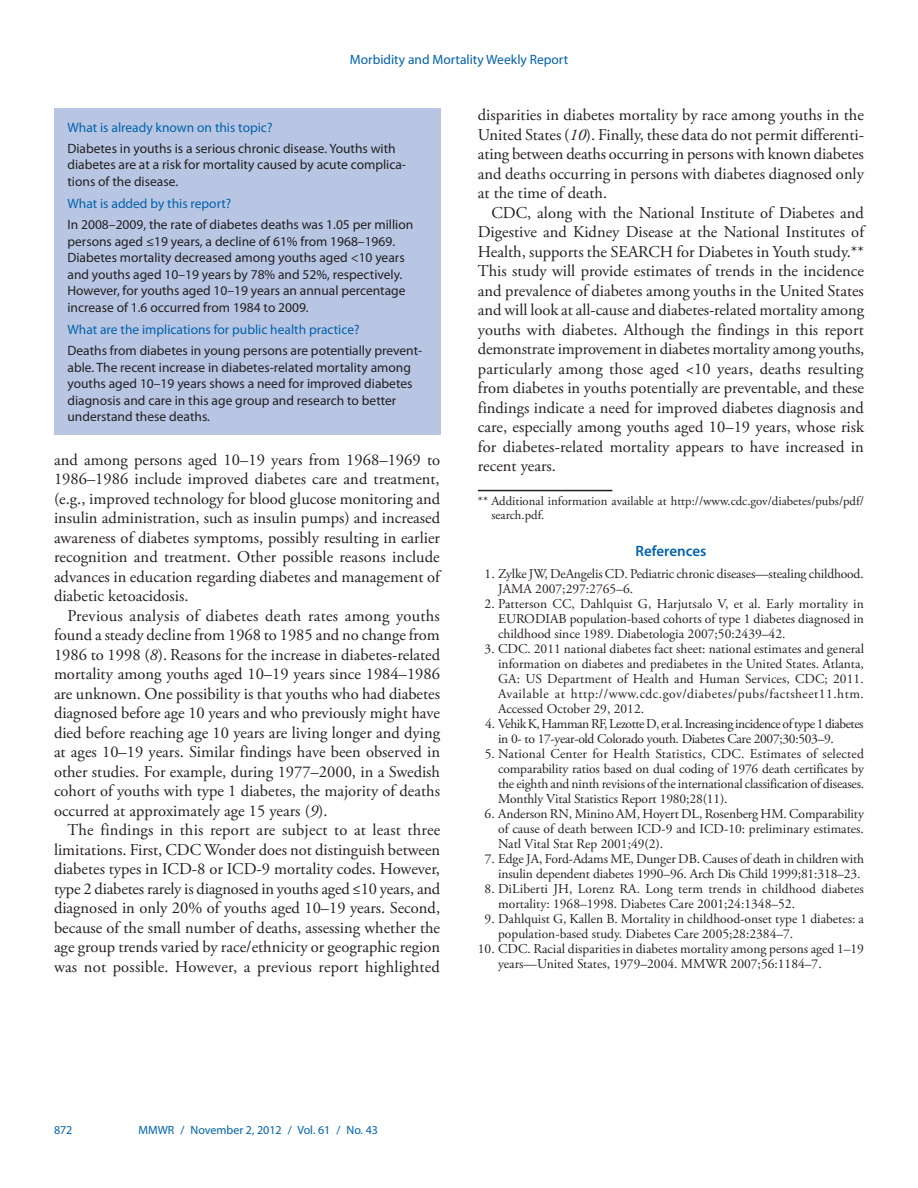
<style>
.page{position:relative;width:918px;height:1188px;background:#fff}
.page>*{position:absolute;margin:0;border:0;box-sizing:border-box;transform-origin:0 0}
.body_copy{font:16.5px/19.5px "Adobe Garamond Pro";color:#231f20;text-align:justify}
.headline3{font:600 15px "Myriad Pro";color:#0161ab}
.reference_text_1-99{font:13.5px/15px "Adobe Garamond Pro";color:#231f20}
.fb_answer{font:13.5px/16.5px "Myriad Pro";color:#231f20}
.fb_question{font:13.5px "Myriad Pro";color:#0161ab}
.reference_text_1-99-2{font:13.5px/15px "Adobe Garamond Pro";letter-spacing:-.035em;color:#231f20}
.footnote_w_rule_text{font:12.75px/14.2px "Adobe Garamond Pro";color:#231f20}
.footer_left{font:12px "Myriad Pro";color:#0161ab}
.s1{font-style:italic}
</style>
<div class="page">
<div style="left:54px;top:108px;width:386px;height:327px;background:#b8c6e3"></div>
<hr style="left:478px;top:490px;width:134px;height:1px;background:#231f20">
<p class="fb_question" style="left:350px;top:51px;width:220px">Morbidity and Mortality Weekly Report</p>
<p class="fb_question" style="left:68px;top:119px;width:206px">What is already known on this topic?</p>
<p class="fb_answer" style="left:68px;top:140px;width:340px">Diabetes in youths is a serious chronic disease. Youths with diabetes are at a risk for mortality caused by acute complica&shy;tions of the disease.</p>
<p class="fb_question" style="left:68px;top:195px;width:165px">What is added by this report?</p>
<p class="fb_answer" style="left:68px;top:216px;width:347px">In 2008–2009, the rate of diabetes deaths was 1.05 per million persons aged ≤19 years, a decline of 61% from 1968–1969.<br>Diabetes mortality decreased among youths aged &lt;10 years and youths aged 10–19 years by 78% and 52%, respectively.<br>However, for youths aged 10–19 years an annual percentage increase of 1.6 occurred from 1984 to 2009.</p>
<p class="fb_question" style="left:68px;top:321px;width:294px">What are the implications for public health practice?</p>
<p class="fb_answer" style="left:68px;top:342px;width:356px">Deaths from diabetes in young persons are potentially prevent&shy;able. The recent increase in diabetes-related mortality among youths aged 10–19 years shows a need for improved diabetes diagnosis and care in this age group and research to better understand these deaths.</p>
<p class="body_copy" style="left:54px;top:450px;width:388px">and among persons aged 10–19 years from 1968–1969 to 1986–1986 include improved diabetes care and treatment, (e.g., improved technology for blood glucose monitoring and insulin administration, such as insulin pumps) and increased awareness of diabetes symptoms, possibly resulting in earlier recognition and treatment. Other possible reasons include advances in education regarding diabetes and management of diabetic ketoacidosis.</p>
<p class="body_copy" style="left:54px;top:606px;width:388px;text-indent:13px">Previous analysis of diabetes death rates among youths found a steady decline from 1968 to 1985 and no change from 1986 to 1998 (<span class="s1">8</span>). Reasons for the increase in diabetes-related mortality among youths aged 10–19 years since 1984–1986 are unknown. One possibility is that youths who had diabetes diagnosed before age 10 years and who previously might have died before reaching age 10 years are living longer and dying at ages 10–19 years. Similar findings have been observed in other studies. For example, during 1977–2000, in a Swedish cohort of youths with type 1 diabetes, the majority of deaths occurred at approximately age 15 years (<span class="s1">9</span>).</p>
<p class="body_copy" style="left:54px;top:821px;width:388px;text-indent:13px">The findings in this report are subject to at least three limitations. First, CDC Wonder does not distinguish between diabetes types in ICD-8 or ICD-9 mortality codes. However, type 2 diabetes rarely is diagnosed in youths aged ≤10 years, and diagnosed in only 20% of youths aged 10–19 years. Second, because of the small number of deaths, assessing whether the age group trends varied by race/ethnicity or geographic region was not possible. However, a previous report highlighted</p>
<p class="body_copy" style="left:478px;top:106px;width:388px">disparities in diabetes mortality by race among youths in the United States (<span class="s1">10</span>). Finally, these data do not permit differenti&shy;ating between deaths occurring in persons with known diabetes and deaths occurring in persons with diabetes diagnosed only at the time of death.</p>
<p class="body_copy" style="left:478px;top:203px;width:388px;text-indent:13px">CDC, along with the National Institute of Diabetes and Digestive and Kidney Disease at the National Institutes of Health, supports the SEARCH for Diabetes in Youth study.** This study will provide estimates of trends in the incidence and prevalence of diabetes among youths in the United States and will look at all-cause and diabetes-related mortality among youths with diabetes. Although the findings in this report demonstrate improvement in diabetes mortality among youths, particularly among those aged &lt;10 years, deaths resulting from diabetes in youths potentially are preventable, and these findings indicate a need for improved diabetes diagnosis and care, especially among youths aged 10–19 years, whose risk for diabetes-related mortality appears to have increased in recent years.</p>
<p class="footnote_w_rule_text" style="left:491px;top:494px;width:374px;text-indent:-13px">** Additional information available at http://www.cdc.gov/diabetes/pubs/pdf/ search.pdf.</p>
<p class="headline3" style="left:636px;top:542px;width:72px">References</p>
<p class="reference_text_1-99" style="left:498px;top:567px;width:367px;text-indent:-14px">1. Zylke JW, DeAngelis CD. Pediatric chronic diseases—stealing childhood.<br>JAMA 2007;297:2765–6.</p>
<p class="reference_text_1-99" style="left:498px;top:597px;width:367px;text-align:justify;text-indent:-14px">2. Patterson CC, Dahlquist G, Harjutsalo V, et al. Early mortality in EURODIAB population-based cohorts of type 1 diabetes diagnosed in childhood since 1989. Diabetologia 2007;50:2439–42.</p>
<p class="reference_text_1-99" style="left:498px;top:642px;width:367px;text-align:justify;text-indent:-14px">3. CDC. 2011 national diabetes fact sheet: national estimates and general information on diabetes and prediabetes in the United States. Atlanta, GA: US Department of Health and Human Services, CDC; 2011.<br>Available at http://www.cdc.gov/diabetes/pubs/factsheet11.htm.<br>Accessed October 29, 2012.</p>
<p class="reference_text_1-99-2" style="left:498px;top:717px;width:367px;text-indent:-13px">4. Vehik K, Hamman RF, Lezotte D, et al. Increasing incidence of type 1 diabetes in 0- to 17-year-old Colorado youth. Diabetes Care 2007;30:503–9.</p>
<p class="reference_text_1-99" style="left:498px;top:747px;width:368px;text-align:justify;text-indent:-13px">5. National Center for Health Statistics, CDC. Estimates of selected comparability ratios based on dual coding of 1976 death certificates by the eighth and ninth revisions of the international classification of diseases.<br>Monthly Vital Statistics Report 1980;28(11).</p>
<p class="reference_text_1-99" style="left:498px;top:807px;width:367px;text-align:justify;text-indent:-14px">6. Anderson RN, Minino AM, Hoyert DL, Rosenberg HM. Comparability of cause of death between ICD-9 and ICD-10: preliminary estimates.<br>Natl Vital Stat Rep 2001;49(2).</p>
<p class="reference_text_1-99" style="left:485px;top:852px;width:381px;text-align:right">7. Edge JA, Ford-Adams ME, Dunger DB. Causes of death in children with insulin dependent diabetes 1990–96. Arch Dis Child 1999;81:318–23.</p>
<p class="reference_text_1-99" style="left:498px;top:882px;width:367px;text-indent:-14px">8. DiLiberti JH, Lorenz RA. Long term trends in childhood diabetes mortality: 1968–1998. Diabetes Care 2001;24:1348–52.</p>
<p class="reference_text_1-99" style="left:498px;top:912px;width:367px;text-indent:-14px">9. Dahlquist G, Kallen B. Mortality in childhood-onset type 1 diabetes: a population-based study. Diabetes Care 2005;28:2384–7.</p>
<p class="reference_text_1-99" style="left:498px;top:942px;width:367px;text-indent:-20px">10. CDC. Racial disparities in diabetes mortality among persons aged 1–19 years—United States, 1979–2004. MMWR 2007;56:1184–7.</p>
<p class="footer_left" style="left:54px;top:1123px;width:20px">872</p>
<p class="footer_left" style="left:139px;top:1123px;width:241px">MMWR / November 2, 2012 / Vol. 61 / No. 43</p>
</div>
